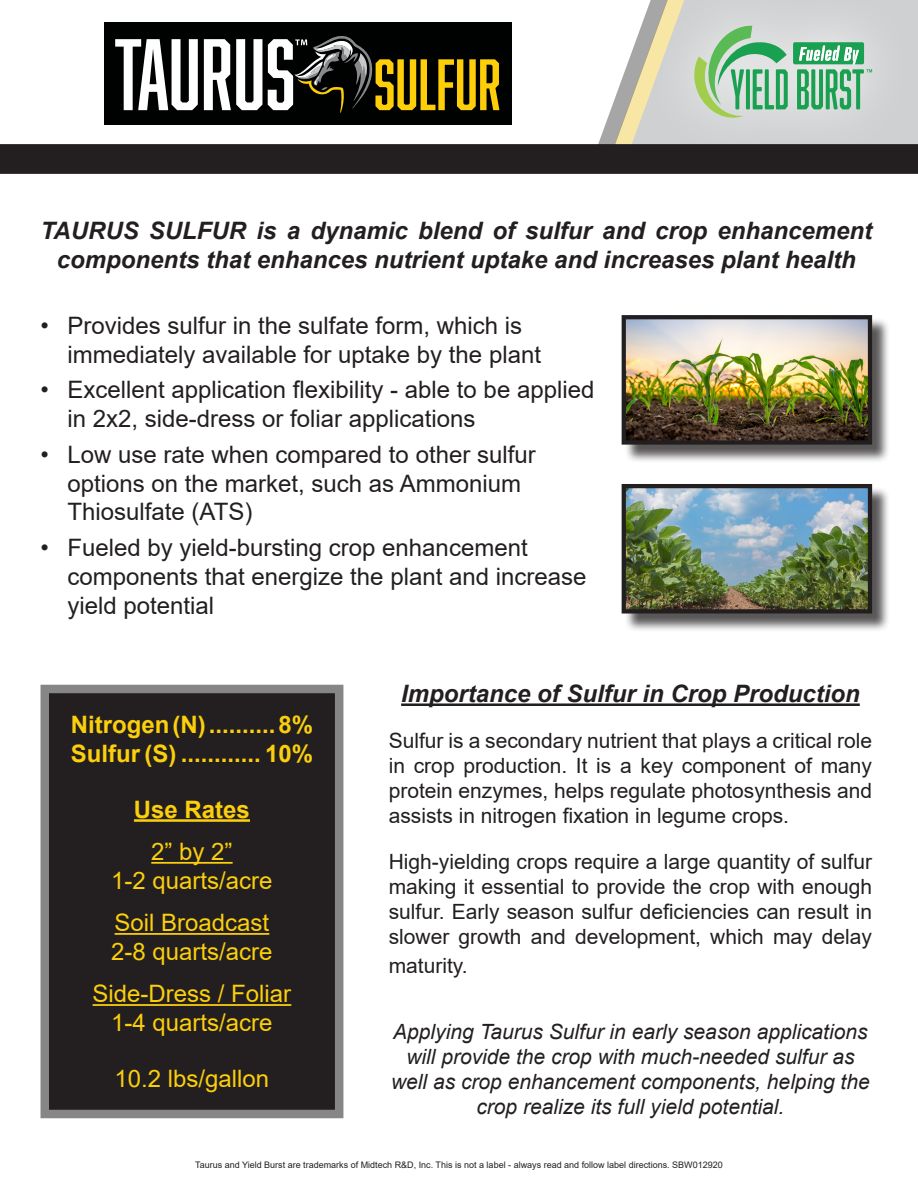
<style>
.page{position:relative;width:918px;height:1188px;background:#fff}
.page>*{position:absolute;margin:0;border:0;box-sizing:border-box;transform-origin:0 0}
.t1{font:24px/28.8px "Arial";color:#231f20}
.t2{font:italic 700 24px/28.8px "Arial";color:#231f20;text-align:center}
.t3{font:24px "Arial";color:#fccf0c}
.t4{font:700 24px "Arial";color:#fccf0c}
.t5{font:21px/25.2px "Arial";color:#231f20;text-align:justify}
.t6{font:italic 21px/25.2px "Arial";color:#231f20;text-align:center}
.t7{font:9px "Arial";color:#231f20}
</style>
<div class="page">
<div style="left:104px;top:23px;width:408px;height:102px;background:#000101"></div>
<svg style="left:115px;top:39px;width:83px;height:71px"></svg>
<svg style="left:204px;top:39px;width:58px;height:71px"></svg>
<svg style="left:268px;top:36px;width:231px;height:77px"></svg>
<div style="left:0;top:144px;width:918px;height:30px;background:#231f20"></div>
<svg style="left:588px;top:0;width:330px;height:145px;background:#c2d2c4"></svg>
<div style="left:624px;top:317px;width:267px;height:146px;background:#231f20;opacity:.75"></div>
<img style="left:627px;top:320px;width:240px;height:120px">
<div style="left:622px;top:315px;width:250px;height:130px;border:4px solid #231f20"></div>
<div style="left:624px;top:486px;width:267px;height:146px;background:#231f20;opacity:.75"></div>
<img style="left:627px;top:489px;width:240px;height:120px">
<div style="left:622px;top:484px;width:250px;height:130px;border:4px solid #231f20"></div>
<div style="left:45px;top:689px;width:294px;height:425px;background:#231f20"></div>
<div style="left:41px;top:685px;width:302px;height:433px;border:9px solid #878687"></div>
<hr style="left:134px;top:819px;width:116px;height:3px;background:#fccf0c">
<hr style="left:151px;top:862px;width:82px;height:2px;background:#fccf0c">
<hr style="left:115px;top:933px;width:154px;height:2px;background:#fccf0c">
<hr style="left:93px;top:1004px;width:198px;height:2px;background:#fccf0c">
<hr style="left:401px;top:703px;width:459px;height:3px;background:#231f20">
<p class="t2" style="left:40px;top:217px;width:833px">TAURUS SULFUR is a dynamic blend of sulfur and crop enhancement components that enhances nutrient uptake and increases plant health</p>
<p class="t1" style="left:68px;top:311px;width:475px;text-indent:-27px">• Provides sulfur in the sulfate form, which is immediately available for uptake by the plant</p>
<p class="t1" style="left:68px;top:375px;width:528px;text-indent:-27px">• Excellent application flexibility - able to be applied in 2x2, side-dress or foliar applications</p>
<p class="t1" style="left:68px;top:440px;width:470px;text-indent:-27px">• Low use rate when compared to other sulfur options on the market, such as Ammonium<br>Thiosulfate (ATS)</p>
<p class="t1" style="left:68px;top:533px;width:520px;text-indent:-27px">• Fueled by yield-bursting crop enhancement components that energize the plant and increase yield potential</p>
<p class="t4" style="left:71px;top:708px;width:244px">Nitrogen (N) .......... 8%</p>
<p class="t4" style="left:71px;top:737px;width:244px">Sulfur (S) ............ 10%</p>
<p class="t4" style="left:134px;top:793px;width:118px">Use Rates</p>
<p class="t3" style="left:151px;top:835px;width:83px">2” by 2”</p>
<p class="t3" style="left:111px;top:864px;width:163px">1-2 quarts/acre</p>
<p class="t3" style="left:115px;top:906px;width:156px">Soil Broadcast</p>
<p class="t3" style="left:111px;top:935px;width:163px">2-8 quarts/acre</p>
<p class="t3" style="left:93px;top:978px;width:200px">Side-Dress / Foliar</p>
<p class="t3" style="left:111px;top:1006px;width:163px">1-4 quarts/acre</p>
<p class="t3" style="left:115px;top:1062px;width:156px">10.2 lbs/gallon</p>
<p class="t2" style="left:401px;top:680px;width:460px">Importance of Sulfur in Crop Production</p>
<p class="t5" style="left:389px;top:728px;width:485px">Sulfur is a secondary nutrient that plays a critical role in crop production. It is a key component of many protein enzymes, helps regulate photosynthesis and assists in nitrogen fixation in legume crops.</p>
<p class="t5" style="left:389px;top:849px;width:485px">High-yielding crops require a large quantity of sulfur making it essential to provide the crop with enough sulfur. Early season sulfur deficiencies can result in slower growth and development, which may delay</p>
<p class="t5" style="left:389px;top:953px;width:80px">maturity.</p>
<p class="t6" style="left:391px;top:1019px;width:480px">Applying Taurus Sulfur in early season applications will provide the crop with much-needed sulfur as well as crop enhancement components, helping the crop realize its full yield potential.</p>
<p class="t7" style="left:195px;top:1158px;width:529px">Taurus and Yield Burst are trademarks of Midtech R&amp;D, Inc. This is not a label - always read and follow label directions. SBW012920</p>
</div>
